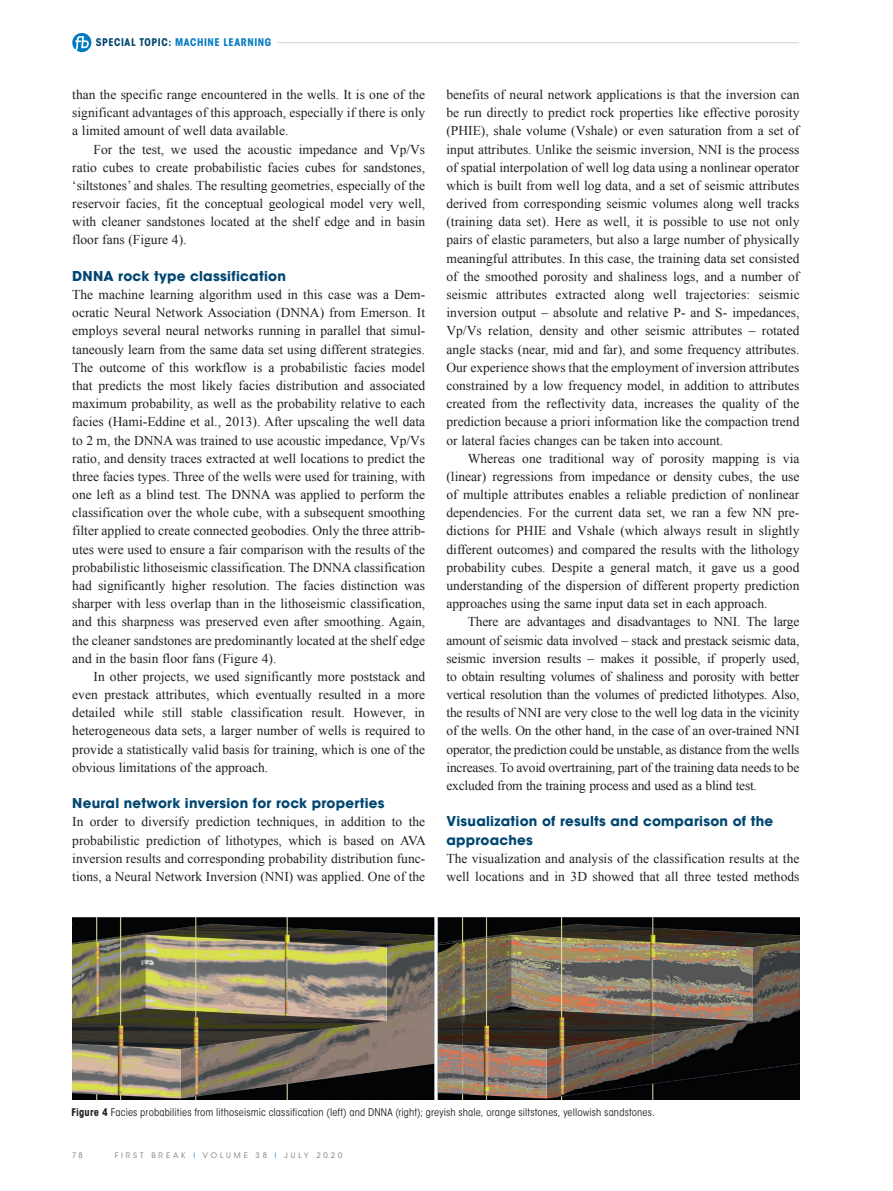
<style>
.page{position:relative;width:893px;height:1191px;background:#fff}
.page>*{position:absolute;margin:0;border:0;box-sizing:border-box;transform-origin:0 0}
._00-FB_BODY{font:13.5px/18.1px "Times New Roman";color:#231f20;text-align:justify}
._00-FB_BODY_indent{font:13.5px/18.1px "Times New Roman";color:#231f20;text-align:justify}
._02-HEADER_2{font:700 13.5px/18.1px "ITC Avant Garde Std";letter-spacing:.015em;color:#004670}
._06-CAPTION_black{font:condensed 10.5px "ITC Avant Garde Std";letter-spacing:.015em;color:#231f20}
.t1{font:700 condensed 10.5px "ITC Avant Garde Std";letter-spacing:.055em;color:#007ac2}
.t2{font:7.5px "ITC Avant Garde Std";letter-spacing:.39em;color:#787a7d}
.s1{color:#004670}
.s2{font-weight:700}
.s3{color:#1c8acb}
</style>
<div class="page">
<hr style="left:277px;top:42px;width:522px;height:1px;background:#d1d2d4">
<svg style="left:72px;top:33px;width:19px;height:19px"></svg>
<img style="left:72px;top:917px;width:727px;height:182px">
<p class="t1" style="left:96px;top:36px;width:177px"><span class="s1">SPECIAL TOPIC:</span> MACHINE LEARNING</p>
<p class="_00-FB_BODY" style="left:72px;top:85px;width:354px">than the specific range encountered in the wells. It is one of the significant advantages of this approach, especially if there is only a limited amount of well data available.</p>
<p class="_00-FB_BODY_indent" style="left:72px;top:140px;width:354px;text-indent:21px">For the test, we used the acoustic impedance and Vp/Vs ratio cubes to create probabilistic facies cubes for sandstones, ‘siltstones’ and shales. The resulting geometries, especially of the reservoir facies, fit the conceptual geological model very well, with cleaner sandstones located at the shelf edge and in basin floor fans (Figure 4).</p>
<p class="_02-HEADER_2" style="left:72px;top:267px;width:215px">DNNA rock type classification</p>
<p class="_00-FB_BODY" style="left:72px;top:285px;width:354px">The machine learning algorithm used in this case was a Dem&shy;ocratic Neural Network Association (DNNA) from Emerson. It employs several neural networks running in parallel that simul&shy;taneously learn from the same data set using different strategies.<br>The outcome of this workflow is a probabilistic facies model that predicts the most likely facies distribution and associated maximum probability, as well as the probability relative to each facies (Hami-Eddine et al., 2013). After upscaling the well data to 2 m, the DNNA was trained to use acoustic impedance, Vp/Vs ratio, and density traces extracted at well locations to predict the three facies types. Three of the wells were used for training, with one left as a blind test. The DNNA was applied to perform the classification over the whole cube, with a subsequent smoothing filter applied to create connected geobodies. Only the three attrib&shy;utes were used to ensure a fair comparison with the results of the probabilistic lithoseismic classification. The DNNA classification had significantly higher resolution. The facies distinction was sharper with less overlap than in the lithoseismic classification, and this sharpness was preserved even after smoothing. Again, the cleaner sandstones are predominantly located at the shelf edge and in the basin floor fans (Figure 4).</p>
<p class="_00-FB_BODY_indent" style="left:72px;top:667px;width:354px;text-indent:21px">In other projects, we used significantly more poststack and even prestack attributes, which eventually resulted in a more detailed while still stable classification result. However, in heterogeneous data sets, a larger number of wells is required to provide a statistically valid basis for training, which is one of the obvious limitations of the approach.</p>
<p class="_02-HEADER_2" style="left:72px;top:794px;width:314px">Neural network inversion for rock properties</p>
<p class="_00-FB_BODY" style="left:72px;top:812px;width:355px">In order to diversify prediction techniques, in addition to the probabilistic prediction of lithotypes, which is based on AVA inversion results and corresponding probability distribution func&shy;tions, a Neural Network Inversion (NNI) was applied. One of the</p>
<p class="_00-FB_BODY" style="left:446px;top:85px;width:355px">benefits of neural network applications is that the inversion can be run directly to predict rock properties like effective porosity (PHIE), shale volume (Vshale) or even saturation from a set of input attributes. Unlike the seismic inversion, NNI is the process of spatial interpolation of well log data using a nonlinear operator which is built from well log data, and a set of seismic attributes derived from corresponding seismic volumes along well tracks (training data set). Here as well, it is possible to use not only pairs of elastic parameters, but also a large number of physically meaningful attributes. In this case, the training data set consisted of the smoothed porosity and shaliness logs, and a number of seismic attributes extracted along well trajectories: seismic inversion output – absolute and relative P- and S- impedances, Vp/Vs relation, density and other seismic attributes – rotated angle stacks (near, mid and far), and some frequency attributes.<br>Our experience shows that the employment of inversion attributes constrained by a low frequency model, in addition to attributes created from the reflectivity data, increases the quality of the prediction because a priori information like the compaction trend or lateral facies changes can be taken into account.</p>
<p class="_00-FB_BODY_indent" style="left:446px;top:449px;width:354px;text-indent:21px">Whereas one traditional way of porosity mapping is via (linear) regressions from impedance or density cubes, the use of multiple attributes enables a reliable prediction of nonlinear dependencies. For the current data set, we ran a few NN pre&shy;dictions for PHIE and Vshale (which always result in slightly different outcomes) and compared the results with the lithology probability cubes. Despite a general match, it gave us a good understanding of the dispersion of different property prediction approaches using the same input data set in each approach.</p>
<p class="_00-FB_BODY_indent" style="left:446px;top:612px;width:354px;text-indent:21px">There are advantages and disadvantages to NNI. The large amount of seismic data involved – stack and prestack seismic data, seismic inversion results – makes it possible, if properly used, to obtain resulting volumes of shaliness and porosity with better vertical resolution than the volumes of predicted lithotypes. Also, the results of NNI are very close to the well log data in the vicinity of the wells. On the other hand, in the case of an over-trained NNI operator, the prediction could be unstable, as distance from the wells increases. To avoid overtraining, part of the training data needs to be excluded from the training process and used as a blind test.</p>
<p class="_02-HEADER_2" style="left:446px;top:812px;width:328px">Visualization of results and comparison of the approaches</p>
<p class="_00-FB_BODY" style="left:446px;top:849px;width:354px">The visualization and analysis of the classification results at the well locations and in 3D showed that all three tested methods</p>
<p class="_06-CAPTION_black" style="left:72px;top:1106px;width:585px"><span class="s2">Figure 4</span> Facies probabilities from lithoseismic classification (left) and DNNA (right); greyish shale, orange siltstones, yellowish sandstones.</p>
<p class="t2" style="left:72px;top:1151px;width:12px">7 8</p>
<p class="t2" style="left:115px;top:1151px;width:229px">FIRST BREAK <span class="s3">I</span> VOLUME 38 <span class="s3">I</span> JULY 2020</p>
</div>
